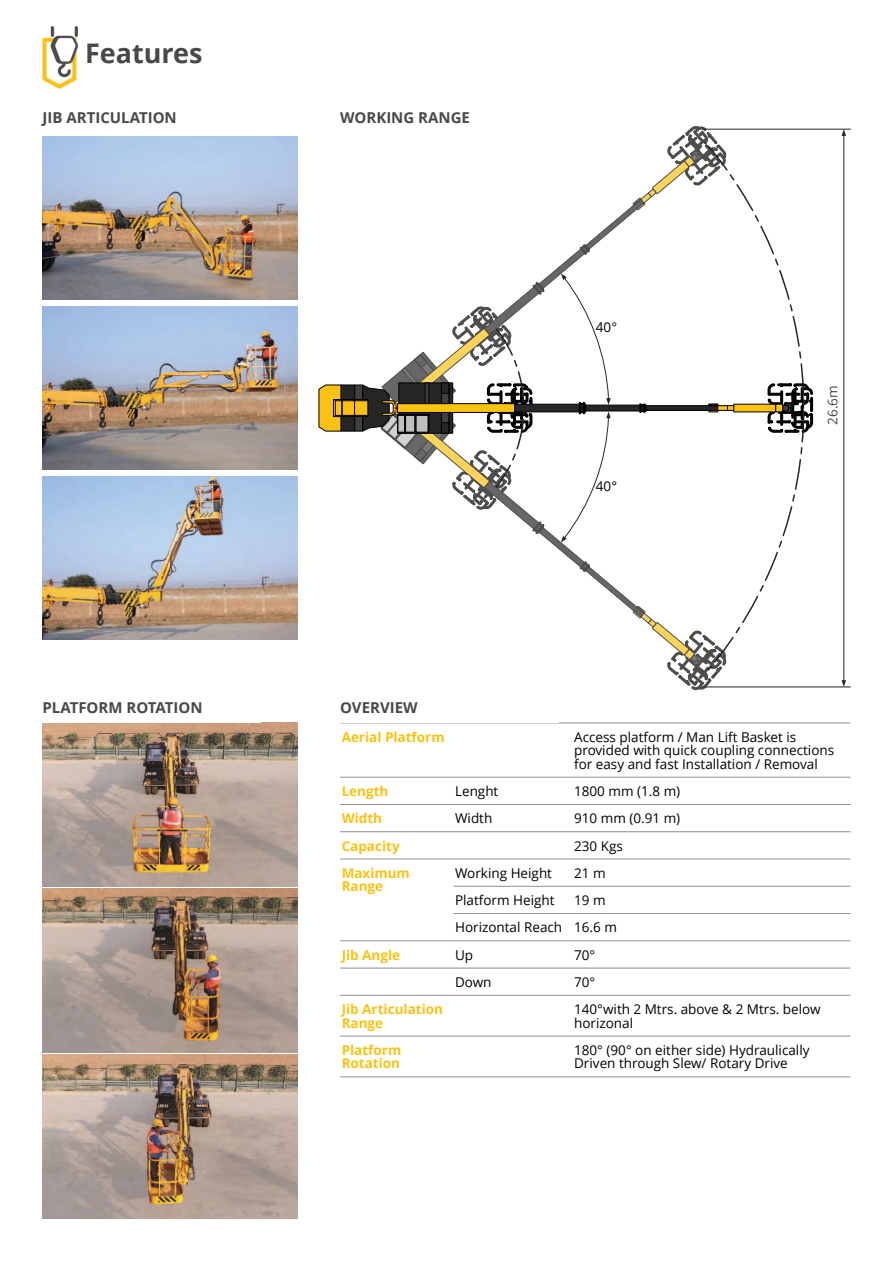
<style>
.page{position:relative;width:893px;height:1263px;background:#fff}
.page>*{position:absolute;margin:0;border:0;box-sizing:border-box;transform-origin:0 0}
.t1{font:700 27px "Open Sans";color:#484849}
.t2{font:700 15px "Open Sans";color:#484849}
.t3{font:13.5px/13.5px "Open Sans";color:#000}
.t4{font:700 13.5px/13.5px "Open Sans";color:#fbc211}
.t5{font:13.5px "Open Sans";color:#484849}
</style>
<div class="page">
<img style="left:43px;top:26px;width:35px;height:63px">
<div style="left:354px;top:385px;width:9px;height:46px;background:#404040;border:1px solid #000"></div>
<div style="left:341px;top:385px;width:14px;height:46px;background:#262626;border:1px solid #000"></div>
<svg style="left:333px;top:399px;width:35px;height:18px"></svg>
<div style="left:342px;top:400px;width:13px;height:16px;background:#fcc212;border:1px solid #000"></div>
<div style="left:354px;top:400px;width:14px;height:16px;background:#fcc212;border:1px solid #000"></div>
<svg style="left:318px;top:384px;width:25px;height:48px"></svg>
<div style="left:791px;top:387px;width:22px;height:42px;border:3px dashed #000;border-radius:5px"></div>
<div style="left:768px;top:383px;width:41px;height:22px;border:3px dashed #000;border-radius:5px"></div>
<div style="left:768px;top:411px;width:41px;height:22px;border:3px dashed #000;border-radius:5px"></div>
<svg style="left:805px;top:385px;width:7px;height:46px"></svg>
<svg style="left:362px;top:126px;width:367px;height:565px"></svg>
<svg style="left:706px;top:144px;width:99px;height:528px"></svg>
<svg style="left:842px;top:130px;width:4px;height:6px"></svg>
<svg style="left:842px;top:680px;width:4px;height:6px"></svg>
<hr style="left:843px;top:135px;width:1px;height:546px;background:#262626">
<hr style="left:702px;top:129px;width:148px;height:1px;background:#262626">
<hr style="left:702px;top:686px;width:148px;height:1px;background:#262626">
<img style="left:43px;top:136px;width:255px;height:163px">
<img style="left:43px;top:306px;width:255px;height:164px">
<img style="left:43px;top:476px;width:255px;height:164px">
<img style="left:43px;top:723px;width:255px;height:164px">
<img style="left:43px;top:889px;width:255px;height:163px">
<img style="left:43px;top:1054px;width:255px;height:164px">
<hr style="left:340px;top:722px;width:510px;height:1px;background:#8f8f8f">
<hr style="left:340px;top:777px;width:510px;height:1px;background:#8f8f8f">
<hr style="left:340px;top:804px;width:510px;height:1px;background:#8f8f8f">
<hr style="left:340px;top:831px;width:510px;height:1px;background:#8f8f8f">
<hr style="left:340px;top:859px;width:510px;height:1px;background:#8f8f8f">
<hr style="left:454px;top:886px;width:396px;height:1px;background:#8f8f8f">
<hr style="left:454px;top:913px;width:396px;height:1px;background:#8f8f8f">
<hr style="left:340px;top:940px;width:510px;height:1px;background:#8f8f8f">
<hr style="left:340px;top:968px;width:510px;height:1px;background:#8f8f8f">
<hr style="left:340px;top:995px;width:510px;height:1px;background:#8f8f8f">
<hr style="left:340px;top:1036px;width:510px;height:1px;background:#8f8f8f">
<hr style="left:340px;top:1076px;width:510px;height:1px;background:#8f8f8f">
<div style="left:340px;top:112px;width:218px;height:21px;background:#fff"></div>
<div style="left:340px;top:702px;width:218px;height:21px;background:#fff"></div>
<h1 class="t1" style="left:85px;top:42px;width:119px">Features</h1>
<p class="t2" style="left:43px;top:112px;width:136px">JIB ARTICULATION</p>
<p class="t2" style="left:43px;top:701px;width:162px">PLATFORM ROTATION</p>
<p class="t2" style="left:340px;top:112px;width:131px">WORKING RANGE</p>
<p class="t2" style="left:340px;top:701px;width:79px">OVERVIEW</p>
<p class="t3" style="left:596px;top:322px;width:23px">40°</p>
<p class="t3" style="left:596px;top:480px;width:23px">40°</p>
<p class="t5" style="left:827px;top:425px;width:41px;rotate:-90deg">26.6m</p>
<p class="t4" style="left:342px;top:731px;width:104px">Aerial Platform</p>
<p class="t3" style="left:574px;top:731px;width:262px">Access platform / Man Lift Basket is provided with quick coupling connections for easy and fast Installation / Removal</p>
<p class="t4" style="left:342px;top:786px;width:48px">Length</p>
<p class="t3" style="left:455px;top:786px;width:45px">Lenght</p>
<p class="t3" style="left:574px;top:786px;width:108px">1800 mm (1.8 m)</p>
<p class="t4" style="left:342px;top:813px;width:42px">Width</p>
<p class="t3" style="left:455px;top:813px;width:39px">Width</p>
<p class="t3" style="left:574px;top:813px;width:108px">910 mm (0.91 m)</p>
<p class="t4" style="left:342px;top:840px;width:60px">Capacity</p>
<p class="t3" style="left:574px;top:840px;width:50px">230 Kgs</p>
<p class="t4" style="left:342px;top:867px;width:70px">Maximum<br>Range</p>
<p class="t3" style="left:455px;top:867px;width:98px">Working Height</p>
<p class="t3" style="left:574px;top:867px;width:33px">21 m</p>
<p class="t3" style="left:455px;top:895px;width:101px">Platform Height</p>
<p class="t3" style="left:455px;top:888px;width:163px;line-height:27.3px;text-indent:119px">19 m<br>Horizontal Reach 16.6 m</p>
<p class="t4" style="left:342px;top:949px;width:60px">Jib Angle</p>
<p class="t3" style="left:455px;top:949px;width:20px">Up</p>
<p class="t3" style="left:574px;top:949px;width:23px">70°</p>
<p class="t3" style="left:455px;top:976px;width:38px">Down</p>
<p class="t3" style="left:574px;top:976px;width:23px">70°</p>
<p class="t4" style="left:342px;top:1004px;width:103px">Jib Articulation<br>Range</p>
<p class="t3" style="left:574px;top:1004px;width:248px">140°with 2 Mtrs. above &amp; 2 Mtrs. below horizonal</p>
<p class="t4" style="left:342px;top:1044px;width:61px">Platform<br>Rotation</p>
<p class="t3" style="left:574px;top:1044px;width:237px">180° (90° on either side) Hydraulically<br>Driven through Slew/ Rotary Drive</p>
</div>
